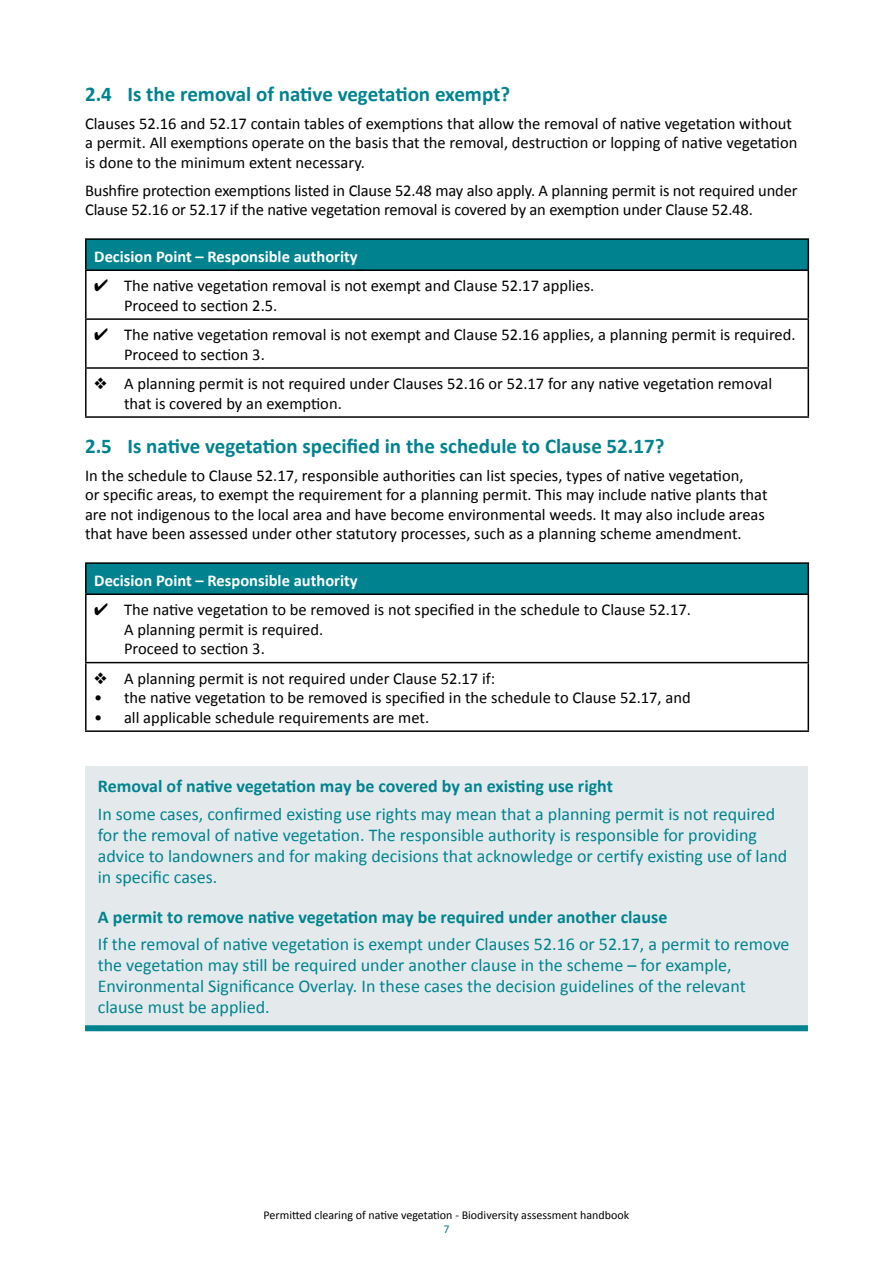
<style>
.page{position:relative;width:893px;height:1263px;background:#fff}
.page>*{position:absolute;margin:0;border:0;box-sizing:border-box;transform-origin:0 0}
.t1{font:700 21px "Calibri";color:#00838f}
.t2{font:18px/21px "Calibri";color:#00838f}
.t3{font:700 18px "Calibri";color:#00838f}
.t4{font:16.5px/19.5px "Calibri";color:#000}
.t5{font:700 16.5px "Calibri";color:#fff}
.t6{font:12px "Calibri";color:#000}
.t7{font:12px "Calibri";color:#00838f}
</style>
<div class="page">
<div style="left:86px;top:239px;width:722px;height:31px;background:#00838f"></div>
<hr style="left:85px;top:367px;width:724px;height:2px;background:#000">
<hr style="left:85px;top:271px;width:2px;height:47px;background:#000">
<hr style="left:807px;top:271px;width:2px;height:47px;background:#000">
<hr style="left:85px;top:318px;width:724px;height:2px;background:#000">
<hr style="left:85px;top:320px;width:2px;height:47px;background:#000">
<hr style="left:807px;top:320px;width:2px;height:47px;background:#000">
<hr style="left:85px;top:369px;width:2px;height:47px;background:#000">
<hr style="left:807px;top:369px;width:2px;height:47px;background:#000">
<hr style="left:85px;top:416px;width:724px;height:2px;background:#000">
<hr style="left:85px;top:238px;width:724px;height:2px;background:#000">
<hr style="left:85px;top:240px;width:2px;height:29px;background:#000">
<hr style="left:807px;top:240px;width:2px;height:29px;background:#000">
<hr style="left:85px;top:269px;width:724px;height:2px;background:#000">
<div style="left:86px;top:563px;width:722px;height:31px;background:#00838f"></div>
<hr style="left:85px;top:662px;width:724px;height:1px;background:#000">
<hr style="left:85px;top:595px;width:2px;height:67px;background:#000">
<hr style="left:807px;top:595px;width:2px;height:67px;background:#000">
<hr style="left:85px;top:663px;width:2px;height:67px;background:#000">
<hr style="left:807px;top:663px;width:2px;height:67px;background:#000">
<hr style="left:85px;top:730px;width:724px;height:2px;background:#000">
<hr style="left:85px;top:562px;width:724px;height:2px;background:#000">
<hr style="left:85px;top:564px;width:2px;height:29px;background:#000">
<hr style="left:807px;top:564px;width:2px;height:29px;background:#000">
<hr style="left:85px;top:593px;width:724px;height:2px;background:#000">
<div style="left:85px;top:766px;width:723px;height:260px;background:#e4eaec"></div>
<div style="left:85px;top:1025px;width:723px;height:6px;background:#00838f"></div>
<p class="t1" style="left:85px;top:80px;width:427px">2.4 Is the removal of native vegetation exempt?</p>
<p class="t4" style="left:85px;top:114px;width:714px">Clauses 52.16 and 52.17 contain tables of exemptions that allow the removal of native vegetation without a permit. All exemptions operate on the basis that the removal, destruction or lopping of native vegetation is done to the minimum extent necessary.</p>
<p class="t4" style="left:85px;top:181px;width:714px">Bushfire protection exemptions listed in Clause 52.48 may also apply. A planning permit is not required under<br>Clause 52.16 or 52.17 if the native vegetation removal is covered by an exemption under Clause 52.48.</p>
<p class="t5" style="left:94px;top:246px;width:265px">Decision Point – Responsible authority</p>
<p class="t4" style="left:124px;top:276px;width:472px;text-indent:-30px">✔ The native vegetation removal is not exempt and Clause 52.17 applies.<br>Proceed to section 2.5.</p>
<p class="t4" style="left:124px;top:325px;width:673px;text-indent:-30px">✔ The native vegetation removal is not exempt and Clause 52.16 applies, a planning permit is required.<br>Proceed to section 3.</p>
<p class="t4" style="left:124px;top:374px;width:650px;text-indent:-30px">❖ A planning permit is not required under Clauses 52.16 or 52.17 for any native vegetation removal that is covered by an exemption.</p>
<p class="t1" style="left:85px;top:432px;width:581px">2.5 Is native vegetation specified in the schedule to Clause 52.17?</p>
<p class="t4" style="left:85px;top:466px;width:684px">In the schedule to Clause 52.17, responsible authorities can list species, types of native vegetation,<br>or specific areas, to exempt the requirement for a planning permit. This may include native plants that are not indigenous to the local area and have become environmental weeds. It may also include areas that have been assessed under other statutory processes, such as a planning scheme amendment.</p>
<p class="t5" style="left:94px;top:570px;width:265px">Decision Point – Responsible authority</p>
<p class="t4" style="left:124px;top:600px;width:568px;text-indent:-30px">✔ The native vegetation to be removed is not specified in the schedule to Clause 52.17.<br>A planning permit is required.<br>Proceed to section 3.</p>
<p class="t4" style="left:94px;top:668px;width:402px">❖ A planning permit is not required under Clause 52.17 if:</p>
<p class="t4" style="left:94px;top:688px;width:598px">• the native vegetation to be removed is specified in the schedule to Clause 52.17, and</p>
<p class="t4" style="left:94px;top:707px;width:336px">• all applicable schedule requirements are met.</p>
<p class="t3" style="left:98px;top:775px;width:517px">Removal of native vegetation may be covered by an existing use right</p>
<p class="t2" style="left:98px;top:803px;width:691px">In some cases, confirmed existing use rights may mean that a planning permit is not required for the removal of native vegetation. The responsible authority is responsible for providing advice to landowners and for making decisions that acknowledge or certify existing use of land in specific cases.</p>
<p class="t3" style="left:98px;top:905px;width:571px">A permit to remove native vegetation may be required under another clause</p>
<p class="t2" style="left:98px;top:934px;width:693px">If the removal of native vegetation is exempt under Clauses 52.16 or 52.17, a permit to remove the vegetation may still be required under another clause in the scheme – for example, Environmental Significance Overlay. In these cases the decision guidelines of the relevant clause must be applied.</p>
<p class="t6" style="left:264px;top:1207px;width:367px">Permitted clearing of native vegetation - Biodiversity assessment handbook</p>
<p class="t7" style="left:443px;top:1222px;width:8px">7</p>
</div>
